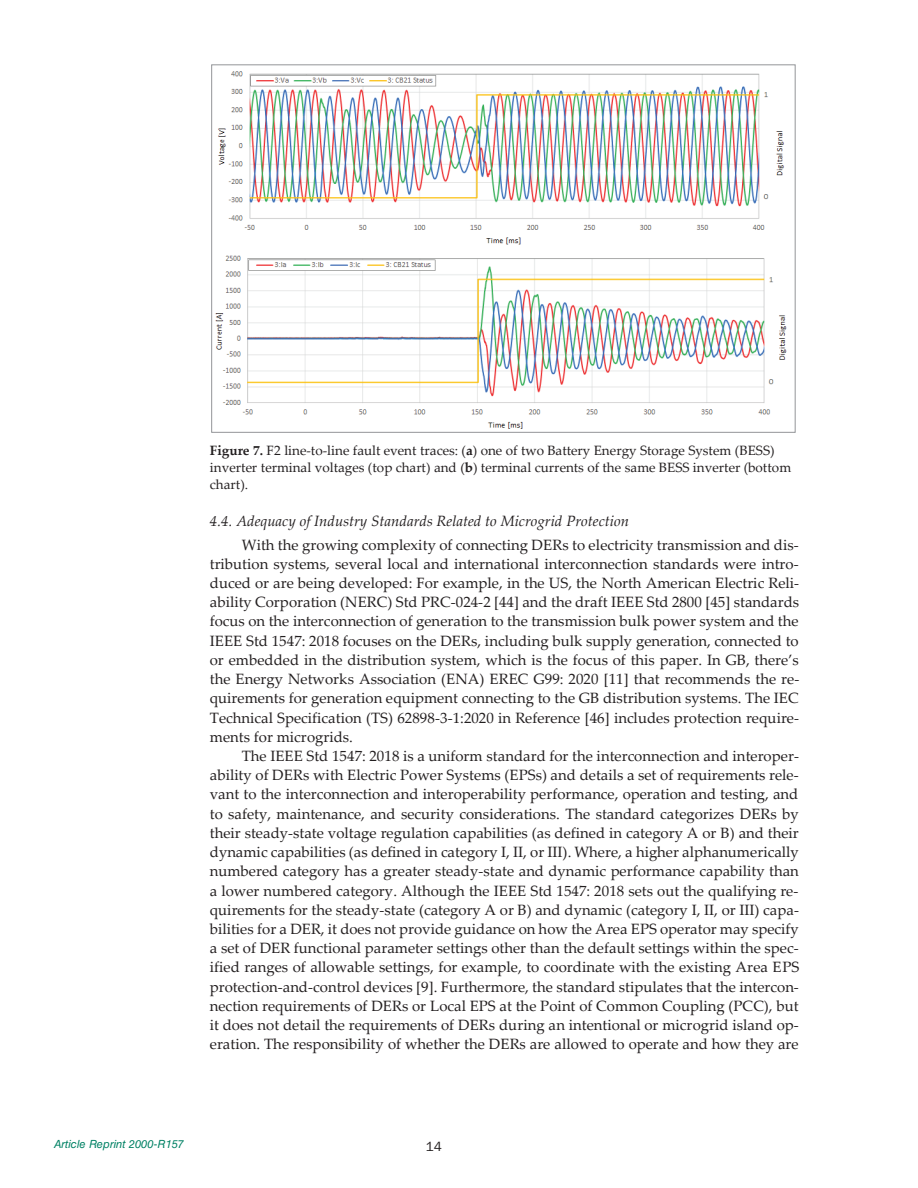
<style>
.page{position:relative;width:918px;height:1188px;background:#fff}
.page>*{position:absolute;margin:0;border:0;box-sizing:border-box;transform-origin:0 0}
.t1{font:15px/19.2px "Palatino Linotype";color:#231f20;text-align:justify}
.t2{font:italic 15px "Palatino Linotype";color:#231f20}
.t3{font:13.5px/17.2px "Palatino Linotype";color:#231f20}
.t4{font:13.5px "ITC Franklin Gothic Std";color:#231f20}
.t5{font:italic 11.25px "Helvetica LT Std";color:#008164}
.s1{font-weight:700}
</style>
<div class="page">
<img style="left:215px;top:71px;width:572px;height:358px">
<p class="t3" style="left:210px;top:441px;width:583px"><span class="s1">Figure 7.</span> F2 line-to-line fault event traces: (<span class="s1">a</span>) one of two Battery Energy Storage System (BESS) inverter terminal voltages (top chart) and (<span class="s1">b</span>) terminal currents of the same BESS inverter (bottom chart).</p>
<p class="t2" style="left:210px;top:510px;width:421px">4.4. Adequacy of Industry Standards Related to Microgrid Protection</p>
<p class="t1" style="left:210px;top:534px;width:591px;text-indent:32px">With the growing complexity of connecting DERs to electricity transmission and dis&shy;tribution systems, several local and international interconnection standards were intro&shy;duced or are being developed: For example, in the US, the North American Electric Reli&shy;ability Corporation (NERC) Std PRC-024-2 [44] and the draft IEEE Std 2800 [45] standards focus on the interconnection of generation to the transmission bulk power system and the IEEE Std 1547: 2018 focuses on the DERs, including bulk supply generation, connected to or embedded in the distribution system, which is the focus of this paper. In GB, there’s the Energy Networks Association (ENA) EREC G99: 2020 [11] that recommends the re&shy;quirements for generation equipment connecting to the GB distribution systems. The IEC Technical Specification (TS) 62898-3-1:2020 in Reference [46] includes protection require&shy;ments for microgrids.</p>
<p class="t1" style="left:210px;top:746px;width:591px;text-indent:32px">The IEEE Std 1547: 2018 is a uniform standard for the interconnection and interoper&shy;ability of DERs with Electric Power Systems (EPSs) and details a set of requirements rele&shy;vant to the interconnection and interoperability performance, operation and testing, and to safety, maintenance, and security considerations. The standard categorizes DERs by their steady-state voltage regulation capabilities (as defined in category A or B) and their dynamic capabilities (as defined in category I, II, or III). Where, a higher alphanumerically numbered category has a greater steady-state and dynamic performance capability than a lower numbered category. Although the IEEE Std 1547: 2018 sets out the qualifying re&shy;quirements for the steady-state (category A or B) and dynamic (category I, II, or III) capa&shy;bilities for a DER, it does not provide guidance on how the Area EPS operator may specify a set of DER functional parameter settings other than the default settings within the spec&shy;ified ranges of allowable settings, for example, to coordinate with the existing Area EPS protection-and-control devices [9]. Furthermore, the standard stipulates that the intercon&shy;nection requirements of DERs or Local EPS at the Point of Common Coupling (PCC), but it does not detail the requirements of DERs during an intentional or microgrid island op&shy;eration. The responsibility of whether the DERs are allowed to operate and how they are</p>
<p class="t5" style="left:54px;top:1138px;width:132px">Article Reprint 2000-R157</p>
<p class="t4" style="left:426px;top:1138px;width:18px">14</p>
</div>
